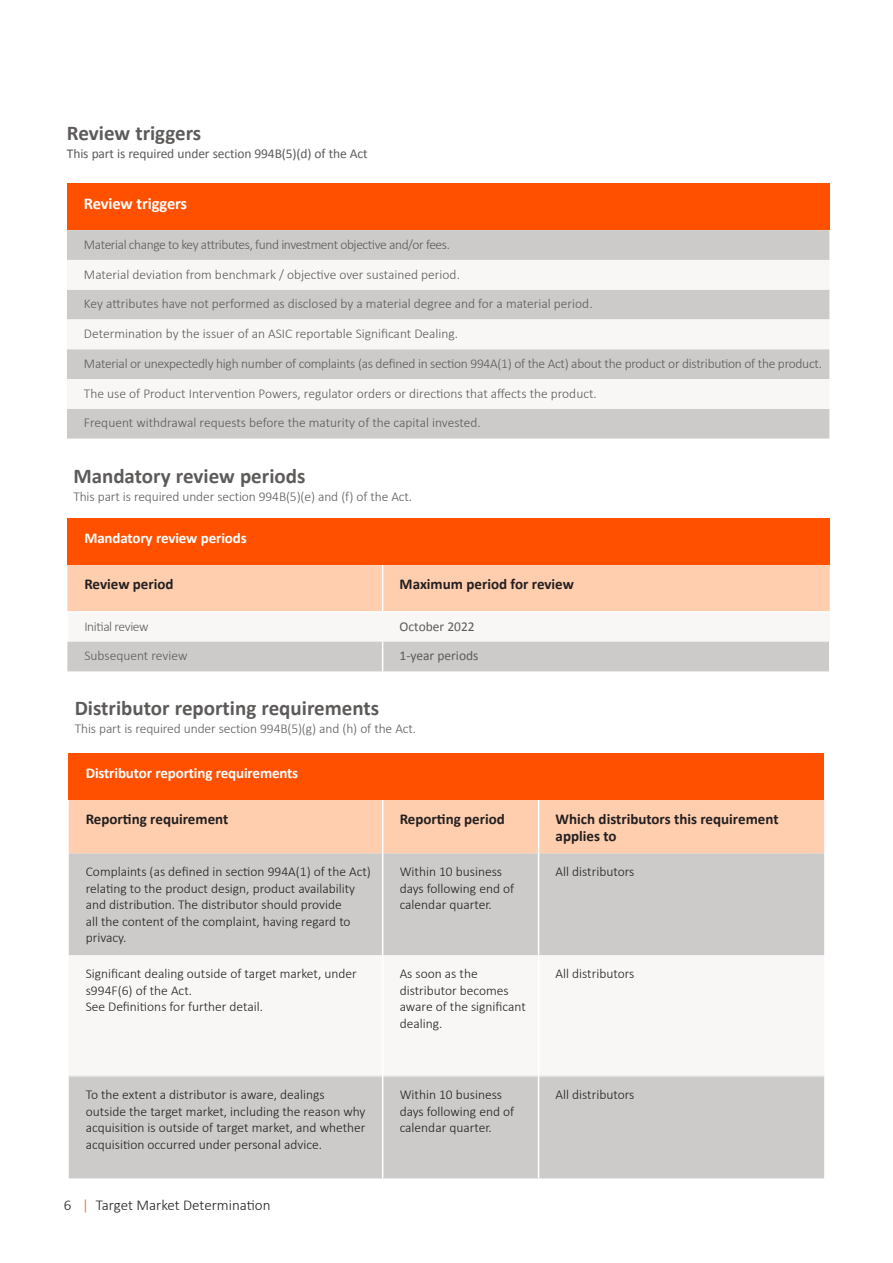
<style>
.page{position:relative;width:893px;height:1263px;background:#fff}
.page>*{position:absolute;margin:0;border:0;box-sizing:border-box;transform-origin:0 0}
.Body_Copy_Sub_Head{font:700 21px "Calibri";color:#5d5b5a}
.Body_Copy_Sub_Sub_He{font:700 16.5px "Calibri";letter-spacing:-.01em;color:#fff}
.Body_Text_1{font:700 15px/16.5px "Calibri";color:#231f20}
.Body_Copy_Sub_Sub_He-2{font:700 15px "Calibri";letter-spacing:-.01em;color:#fff}
.t1{font:300 15px "Calibri";color:#231f20}
.Body_Text_1-2{font:300 13.5px/16.5px "Calibri";color:#231f20}
.Body_Text_1-3{font:300 13.5px "Calibri";letter-spacing:-.005em;color:#5d5b5a}
.Body_Copy_Sub_Head-2{font:300 13.5px "Calibri";letter-spacing:-.01em;color:#5d5b5a}
.Body_Text_1-4{font:300 13.5px "Calibri";letter-spacing:-.03em;color:#5d5b5a}
.Body_Copy_Sub_Head-3{font:13.5px "Calibri";letter-spacing:-.01em;color:#5d5b5a}
.Body_Text_1-5{font:13.5px "Calibri";color:#5d5b5a}
.s1{color:#ff5000}
</style>
<div class="page">
<div style="left:67px;top:519px;width:763px;height:46px;background:#ff5000"></div>
<svg style="left:67px;top:565px;width:763px;height:106px"></svg>
<hr style="left:382px;top:565px;width:1px;height:46px;background:#fff">
<div style="left:69px;top:753px;width:755px;height:47px;background:#ff5000"></div>
<div style="left:69px;top:800px;width:755px;height:53px;background:#ffceae"></div>
<div style="left:69px;top:853px;width:755px;height:325px;background:#cdcaca"></div>
<div style="left:69px;top:955px;width:755px;height:120px;background:#f9f6f6"></div>
<hr style="left:69px;top:1075px;width:313px;height:2px;background:#dfe2de">
<hr style="left:383px;top:1075px;width:155px;height:2px;background:#dfe2de">
<hr style="left:539px;top:1075px;width:285px;height:2px;background:#dfe2de">
<hr style="left:382px;top:1076px;width:1px;height:102px;background:#fff">
<hr style="left:538px;top:1076px;width:1px;height:102px;background:#fff">
<hr style="left:382px;top:800px;width:1px;height:53px;background:#fff">
<hr style="left:538px;top:800px;width:1px;height:53px;background:#fff">
<hr style="left:382px;top:853px;width:1px;height:102px;background:#fff">
<hr style="left:538px;top:853px;width:1px;height:102px;background:#fff">
<hr style="left:382px;top:955px;width:1px;height:121px;background:#fff">
<hr style="left:538px;top:955px;width:1px;height:121px;background:#fff">
<div style="left:67px;top:184px;width:762px;height:46px;background:#ff5000"></div>
<div style="left:67px;top:230px;width:762px;height:208px;background:#cdcaca"></div>
<svg style="left:67px;top:260px;width:762px;height:149px;fill:#f9f6f6"></svg>
<p class="Body_Copy_Sub_Head" style="left:67px;top:120px;width:136px">Review triggers</p>
<p class="Body_Copy_Sub_Head-3" style="left:67px;top:145px;width:302px">This part is required under section 994B(5)(d) of the Act</p>
<p class="Body_Copy_Sub_Sub_He" style="left:84px;top:193px;width:105px">Review triggers</p>
<p class="Body_Text_1-4" style="left:84px;top:236px;width:368px">Material change to key attributes, fund investment objective and/or fees.</p>
<p class="Body_Text_1-3" style="left:84px;top:266px;width:377px">Material deviation from benchmark / objective over sustained period.</p>
<p class="Body_Text_1-3" style="left:84px;top:295px;width:510px">Key attributes have not performed as disclosed by a material degree and for a material period.</p>
<p class="Body_Text_1-3" style="left:84px;top:325px;width:376px">Determination by the issuer of an ASIC reportable Significant Dealing.</p>
<p class="Body_Text_1-3" style="left:84px;top:355px;width:739px">Material or unexpectedly high number of complaints (as defined in section 994A(1) of the Act) about the product or distribution of the product.</p>
<p class="Body_Text_1-3" style="left:84px;top:385px;width:514px">The use of Product Intervention Powers, regulator orders or directions that affects the product.</p>
<p class="Body_Text_1-3" style="left:84px;top:414px;width:398px">Frequent withdrawal requests before the maturity of the capital invested.</p>
<p class="Body_Copy_Sub_Head" style="left:73px;top:463px;width:234px">Mandatory review periods</p>
<p class="Body_Copy_Sub_Head-2" style="left:73px;top:488px;width:340px">This part is required under section 994B(5)(e) and (f) of the Act.</p>
<p class="Body_Copy_Sub_Sub_He-2" style="left:84px;top:528px;width:164px">Mandatory review periods</p>
<p class="Body_Text_1" style="left:84px;top:575px;width:91px">Review period</p>
<p class="Body_Text_1" style="left:400px;top:575px;width:176px">Maximum period for review</p>
<p class="Body_Text_1-4" style="left:84px;top:618px;width:66px">Initial review</p>
<p class="Body_Text_1-5" style="left:400px;top:618px;width:77px">October 2022</p>
<p class="Body_Text_1-3" style="left:84px;top:647px;width:105px">Subsequent review</p>
<p class="Body_Text_1-5" style="left:400px;top:647px;width:80px">1-year periods</p>
<p class="Body_Copy_Sub_Head" style="left:75px;top:695px;width:306px">Distributor reporting requirements</p>
<p class="Body_Copy_Sub_Head-2" style="left:75px;top:720px;width:343px">This part is required under section 994B(5)(g) and (h) of the Act.</p>
<p class="Body_Copy_Sub_Sub_He-2" style="left:86px;top:763px;width:214px">Distributor reporting requirements</p>
<p class="Body_Text_1" style="left:86px;top:810px;width:144px">Reporting requirement</p>
<p class="Body_Text_1" style="left:400px;top:810px;width:107px">Reporting period</p>
<p class="Body_Text_1" style="left:556px;top:810px;width:224px">Which distributors this requirement applies to</p>
<p class="Body_Text_1-2" style="left:86px;top:863px;width:287px">Complaints (as defined in section 994A(1) of the Act) relating to the product design, product availability and distribution. The distributor should provide<br>all the content of the complaint, having regard to privacy.</p>
<p class="Body_Text_1-2" style="left:400px;top:863px;width:116px">Within 10 business days following end of calendar quarter.</p>
<p class="Body_Text_1-2" style="left:556px;top:863px;width:80px">All distributors</p>
<p class="Body_Text_1-2" style="left:86px;top:965px;width:272px">Significant dealing outside of target market, under s994F(6) of the Act.<br>See Definitions for further detail.</p>
<p class="Body_Text_1-2" style="left:400px;top:965px;width:128px">As soon as the distributor becomes aware of the significant dealing.</p>
<p class="Body_Text_1-2" style="left:556px;top:965px;width:80px">All distributors</p>
<p class="Body_Text_1-2" style="left:86px;top:1086px;width:281px">To the extent a distributor is aware, dealings outside the target market, including the reason why acquisition is outside of target market, and whether acquisition occurred under personal advice.</p>
<p class="Body_Text_1-2" style="left:400px;top:1086px;width:116px">Within 10 business days following end of calendar quarter.</p>
<p class="Body_Text_1-2" style="left:556px;top:1086px;width:80px">All distributors</p>
<p class="t1" style="left:64px;top:1196px;width:208px">6 <span class="s1">|</span> Target Market Determination</p>
</div>
